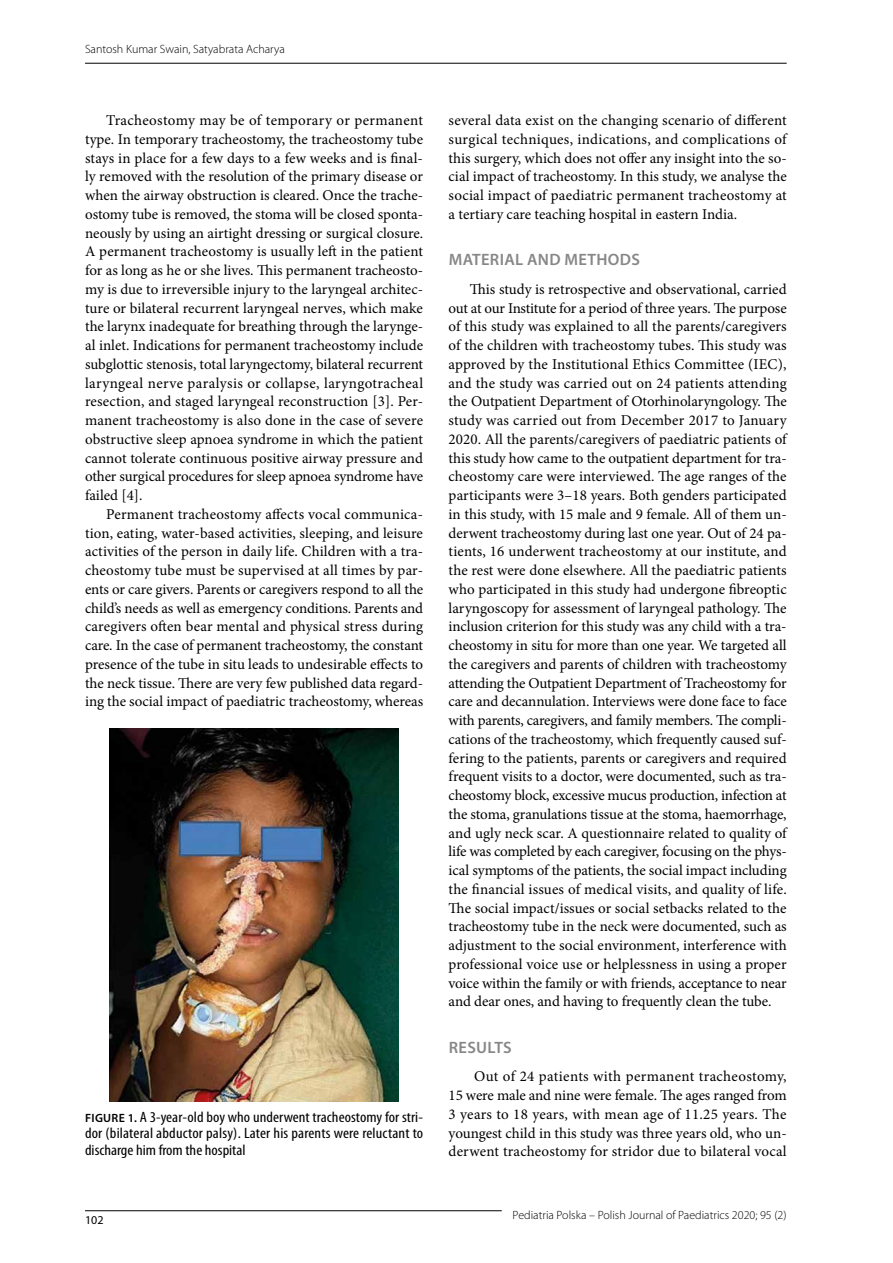
<style>
.page{position:relative;width:893px;height:1263px;background:#fff}
.page>*{position:absolute;margin:0;border:0;box-sizing:border-box;transform-origin:0 0}
.t1{font:600 16.5px "Myriad Pro";letter-spacing:.02em;color:#878787}
.t2{font:15px/18.8px "Minion Pro";letter-spacing:-.005em;color:#000;text-align:justify}
.t3{font:condensed 15px/16.5px "Myriad Pro";color:#000;text-align:justify;scale:1.1 1}
.t4{font:300 12px "Myriad Pro";color:#000}
.t5{font:12px "Myriad Pro";color:#000}
.s1{font-weight:600;font-stretch:normal;font-size:12px}
</style>
<div class="page">
<hr style="left:85px;top:1210px;width:417px;height:1px;background:#000">
<hr style="left:85px;top:63px;width:702px;height:1px;background:#000">
<img style="left:109px;top:728px;width:290px;height:374px">
<p class="t4" style="left:85px;top:42px;width:201px">Santosh Kumar Swain, Satyabrata Acharya</p>
<p class="t2" style="left:85px;top:111px;width:340px;text-indent:21px">Tracheostomy may be of temporary or permanent type. In temporary tracheostomy, the tracheostomy tube stays in place for a few days to a few weeks and is final&shy;ly removed with the resolution of the primary disease or when the airway obstruction is cleared. Once the trache&shy;ostomy tube is removed, the stoma will be closed sponta&shy;neously by using an airtight dressing or surgical closure.<br>A permanent tracheostomy is usually left in the patient for as long as he or she lives. This permanent tracheosto&shy;my is due to irreversible injury to the laryngeal architec&shy;ture or bilateral recurrent laryngeal nerves, which make the larynx inadequate for breathing through the larynge&shy;al inlet. Indications for permanent tracheostomy include subglottic stenosis, total laryngectomy, bilateral recurrent laryngeal nerve paralysis or collapse, laryngotracheal resection, and staged laryngeal reconstruction [3]. Per&shy;manent tracheostomy is also done in the case of severe obstructive sleep apnoea syndrome in which the patient cannot tolerate continuous positive airway pressure and other surgical procedures for sleep apnoea syndrome have failed [4].</p>
<p class="t2" style="left:85px;top:505px;width:340px;text-indent:21px">Permanent tracheostomy affects vocal communica&shy;tion, eating, water-based activities, sleeping, and leisure activities of the person in daily life. Children with a tra&shy;cheostomy tube must be supervised at all times by par&shy;ents or care givers. Parents or caregivers respond to all the child’s needs as well as emergency conditions. Parents and caregivers often bear mental and physical stress during care. In the case of permanent tracheostomy, the constant presence of the tube in situ leads to undesirable effects to the neck tissue. There are very few published data regard&shy;ing the social impact of paediatric tracheostomy, whereas</p>
<p class="t3" style="left:85px;top:1108px;width:309px"><span class="s1">FIGURE 1.</span> A 3-year-old boy who underwent tracheostomy for stri&shy;dor (bilateral abductor palsy). Later his parents were reluctant to discharge him from the hospital</p>
<p class="t5" style="left:85px;top:1213px;width:20px">102</p>
<p class="t2" style="left:449px;top:111px;width:340px">several data exist on the changing scenario of different surgical techniques, indications, and complications of this surgery, which does not offer any insight into the so&shy;cial impact of tracheostomy. In this study, we analyse the social impact of paediatric permanent tracheostomy at a tertiary care teaching hospital in eastern India.</p>
<p class="t1" style="left:449px;top:249px;width:193px">MATERIAL AND METHODS</p>
<p class="t2" style="left:449px;top:280px;width:340px;text-indent:21px">This study is retrospective and observational, carried out at our Institute for a period of three years. The purpose of this study was explained to all the parents/caregivers of the children with tracheostomy tubes. This study was approved by the Institutional Ethics Committee (IEC), and the study was carried out on 24 patients attending the Outpatient Department of Otorhinolaryngology. The study was carried out from December 2017 to January 2020. All the parents/caregivers of paediatric patients of this study how came to the outpatient department for tra&shy;cheostomy care were interviewed. The age ranges of the participants were 3–18 years. Both genders participated in this study, with 15 male and 9 female. All of them un&shy;derwent tracheostomy during last one year. Out of 24 pa&shy;tients, 16 underwent tracheostomy at our institute, and the rest were done elsewhere. All the paediatric patients who participated in this study had undergone fibreoptic laryngoscopy for assessment of laryngeal pathology. The inclusion criterion for this study was any child with a tra&shy;cheostomy in situ for more than one year. We targeted all the caregivers and parents of children with tracheostomy attending the Outpatient Department of Tracheostomy for care and decannulation. Interviews were done face to face with parents, caregivers, and family members. The compli&shy;cations of the tracheostomy, which frequently caused suf&shy;fering to the patients, parents or caregivers and required frequent visits to a doctor, were documented, such as tra&shy;cheostomy block, excessive mucus production, infection at the stoma, granulations tissue at the stoma, haemorrhage, and ugly neck scar. A questionnaire related to quality of life was completed by each caregiver, focusing on the phys&shy;ical symptoms of the patients, the social impact including the financial issues of medical visits, and quality of life.<br>The social impact/issues or social setbacks related to the tracheostomy tube in the neck were documented, such as adjustment to the social environment, interference with professional voice use or helplessness in using a proper voice within the family or with friends, acceptance to near and dear ones, and having to frequently clean the tube.</p>
<p class="t1" style="left:449px;top:1037px;width:65px">RESULTS</p>
<p class="t2" style="left:449px;top:1067px;width:340px;text-indent:26px">Out of 24 patients with permanent tracheostomy, 15 were male and nine were female. The ages ranged from 3 years to 18 years, with mean age of 11.25 years. The youngest child in this study was three years old, who un&shy;derwent tracheostomy for stridor due to bilateral vocal</p>
<p class="t4" style="left:513px;top:1207px;width:276px">Pediatria Polska – Polish Journal of Paediatrics 2020; 95 (2)</p>
</div>
